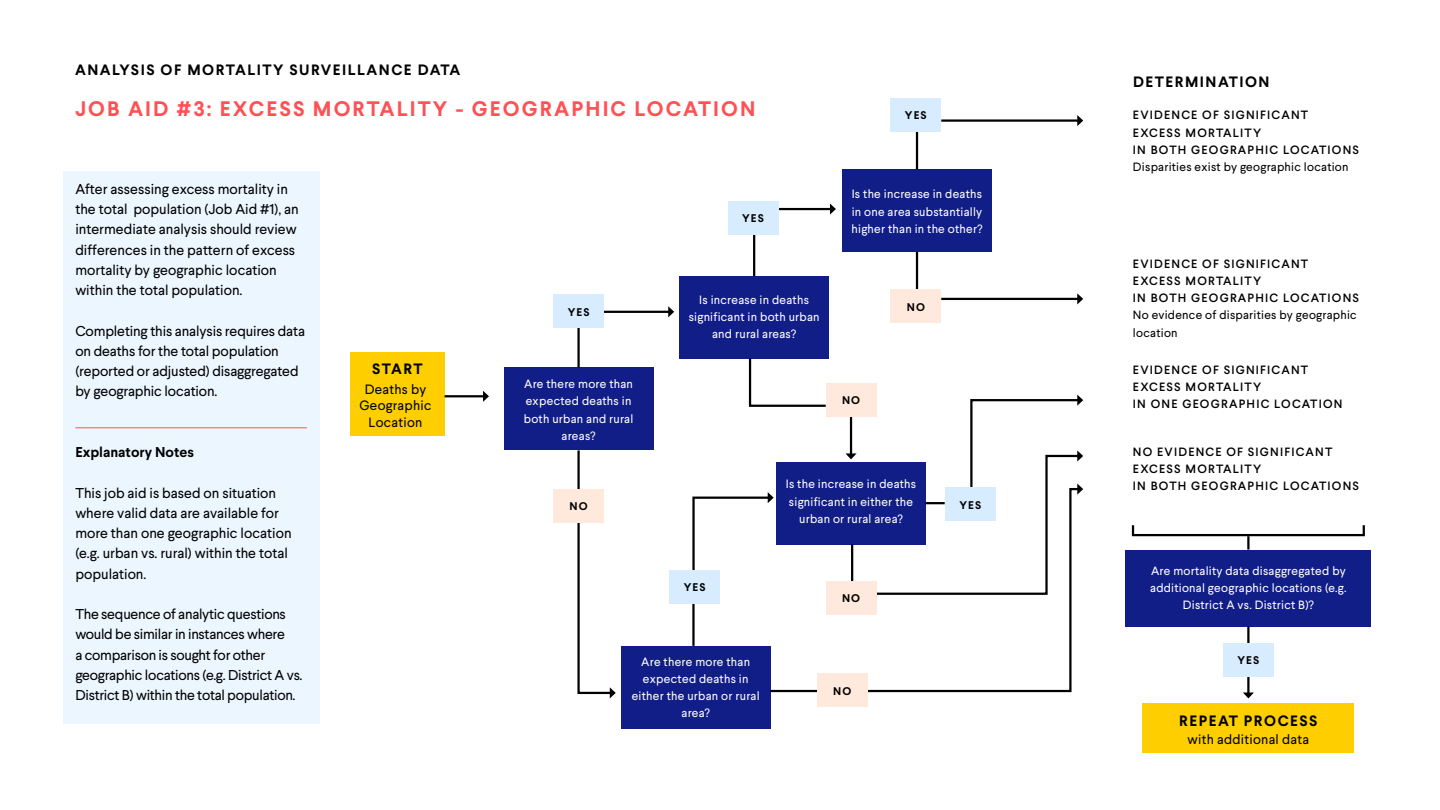
<style>
.page{position:relative;width:1440px;height:810px;background:#fff}
.page>*{position:absolute;margin:0;border:0;box-sizing:border-box;transform-origin:0 0}
.t1{font:700 21px "Larsseit";letter-spacing:.1em;color:#ff5054}
.t2{font:700 15px "Larsseit";letter-spacing:.1em;color:#000}
.t3{font:14.25px/20.2px "Larsseit";color:#000}
.t4{font:14.25px/20.2px "Larsseit";letter-spacing:-.02em;color:#000}
.t5{font:700 14.25px "Larsseit";color:#000}
.t6{font:13.5px/16.5px "Larsseit";letter-spacing:.02em;color:#000;text-align:center}
.t7{font:12px/17.2px "Larsseit";letter-spacing:.02em;color:#fff;text-align:center}
.t8{font:500 12px/17.2px "Larsseit";letter-spacing:.1em;color:#000}
.t9{font:12px/17.2px "Larsseit";letter-spacing:.02em;color:#000}
.t10{font:700 11.18px "Larsseit";letter-spacing:.1em;color:#000}
</style>
<div class="page">
<div style="left:63px;top:171px;width:256px;height:553px;background:#ecf6ff"></div>
<div style="left:504px;top:367px;width:149px;height:83px;background:#121e87"></div>
<div style="left:621px;top:646px;width:149px;height:82px;background:#121e87"></div>
<div style="left:776px;top:462px;width:150px;height:82px;background:#121e87"></div>
<div style="left:1126px;top:550px;width:245px;height:77px;background:#121e87"></div>
<div style="left:680px;top:276px;width:149px;height:83px;background:#121e87"></div>
<div style="left:842px;top:169px;width:150px;height:83px;background:#121e87"></div>
<div style="left:350px;top:352px;width:95px;height:83px;background:#fece00"></div>
<div style="left:1143px;top:704px;width:211px;height:49px;background:#fece00"></div>
<hr style="left:445px;top:395px;width:40px;height:2px;background:#000">
<svg style="left:483px;top:391px;width:6px;height:11px"></svg>
<hr style="left:604px;top:311px;width:66px;height:2px;background:#000">
<svg style="left:668px;top:306px;width:6px;height:11px"></svg>
<hr style="left:778px;top:208px;width:54px;height:2px;background:#000">
<svg style="left:830px;top:204px;width:6px;height:11px"></svg>
<hr style="left:941px;top:298px;width:138px;height:2px;background:#000">
<svg style="left:1077px;top:293px;width:6px;height:11px"></svg>
<hr style="left:941px;top:119px;width:138px;height:3px;background:#000">
<svg style="left:1077px;top:115px;width:6px;height:11px"></svg>
<hr style="left:1247px;top:677px;width:3px;height:18px;background:#000">
<svg style="left:1243px;top:692px;width:11px;height:6px"></svg>
<hr style="left:577px;top:450px;width:3px;height:39px;background:#000">
<hr style="left:916px;top:252px;width:2px;height:41px;background:#000">
<hr style="left:851px;top:544px;width:2px;height:37px;background:#000">
<hr style="left:577px;top:328px;width:3px;height:39px;background:#000">
<hr style="left:753px;top:235px;width:2px;height:41px;background:#000">
<hr style="left:850px;top:417px;width:2px;height:39px;background:#000">
<svg style="left:845px;top:453px;width:12px;height:6px"></svg>
<hr style="left:692px;top:604px;width:3px;height:42px;background:#000">
<hr style="left:770px;top:690px;width:48px;height:2px;background:#000">
<hr style="left:1247px;top:536px;width:3px;height:14px;background:#000">
<hr style="left:1247px;top:626px;width:3px;height:17px;background:#000">
<hr style="left:916px;top:131px;width:2px;height:38px;background:#000">
<div style="left:1132px;top:524px;width:233px;height:12px;border:2px solid #000"></div>
<hr style="left:75px;top:427px;width:232px;height:1px;background:#ff5054">
<svg style="left:577px;top:523px;width:39px;height:175px"></svg>
<svg style="left:748px;top:358px;width:78px;height:49px"></svg>
<svg style="left:692px;top:492px;width:82px;height:78px"></svg>
<svg style="left:865px;top:395px;width:218px;height:298px"></svg>
<div style="left:553px;top:295px;width:51px;height:33px;background:#d8ecff"></div>
<div style="left:728px;top:201px;width:50px;height:34px;background:#d8ecff"></div>
<div style="left:891px;top:98px;width:50px;height:33px;background:#d8ecff"></div>
<div style="left:945px;top:488px;width:51px;height:33px;background:#d8ecff"></div>
<div style="left:1223px;top:643px;width:51px;height:34px;background:#d8ecff"></div>
<div style="left:669px;top:570px;width:51px;height:34px;background:#d8ecff"></div>
<div style="left:553px;top:489px;width:51px;height:34px;background:#ffe9dd"></div>
<div style="left:826px;top:383px;width:50px;height:34px;background:#ffe9dd"></div>
<div style="left:891px;top:290px;width:50px;height:33px;background:#ffe9dd"></div>
<div style="left:826px;top:581px;width:50px;height:34px;background:#ffe9dd"></div>
<div style="left:817px;top:674px;width:51px;height:33px;background:#ffe9dd"></div>
<p class="t2" style="left:75px;top:60px;width:387px">ANALYSIS OF MORTALITY SURVEILLANCE DATA</p>
<h1 class="t1" style="left:75px;top:95px;width:682px">JOB AID #3: EXCESS MORTALITY - GEOGRAPHIC LOCATION</h1>
<p class="t10" style="left:905px;top:108px;width:23px">YES</p>
<p class="t3" style="left:75px;top:179px;width:225px">After assessing excess mortality in the total population (Job Aid #1), an intermediate analysis should review differences in the pattern of excess mortality by geographic location within the total population.</p>
<p class="t3" style="left:75px;top:321px;width:231px">Completing this analysis requires data on deaths for the total population (reported or adjusted) disaggregated by geographic location.</p>
<p class="t2" style="left:372px;top:359px;width:52px">START</p>
<p class="t6" style="left:360px;top:381px;width:73px">Deaths by<br>Geographic<br>Location</p>
<p class="t10" style="left:568px;top:304px;width:23px">YES</p>
<p class="t7" style="left:524px;top:375px;width:111px">Are there more than expected deaths in both urban and rural areas?</p>
<p class="t10" style="left:742px;top:211px;width:23px">YES</p>
<p class="t7" style="left:689px;top:291px;width:132px">Is increase in deaths significant in both urban and rural areas?</p>
<p class="t7" style="left:852px;top:185px;width:132px;text-align:justify">Is the increase in deaths in one area substantially higher than in the other?</p>
<p class="t10" style="left:842px;top:393px;width:20px">NO</p>
<p class="t10" style="left:907px;top:300px;width:20px">NO</p>
<p class="t5" style="left:75px;top:443px;width:120px">Explanatory Notes</p>
<p class="t3" style="left:75px;top:483px;width:218px">This job aid is based on situation where valid data are available for more than one geographic location (e.g. urban vs. rural) within the total population.</p>
<p class="t4" style="left:75px;top:604px;width:229px">The sequence of analytic questions would be similar in instances where<br>a comparison is sought for other geographic locations (e.g. District A vs.<br>District B) within the total population.</p>
<p class="t10" style="left:569px;top:499px;width:20px">NO</p>
<p class="t10" style="left:684px;top:580px;width:23px">YES</p>
<p class="t7" style="left:632px;top:653px;width:129px">Are there more than expected deaths in either the urban or rural area?</p>
<p class="t7" style="left:786px;top:475px;width:132px">Is the increase in deaths significant in either the urban or rural area?</p>
<p class="t10" style="left:842px;top:591px;width:20px">NO</p>
<p class="t10" style="left:833px;top:683px;width:20px">NO</p>
<p class="t10" style="left:959px;top:497px;width:23px">YES</p>
<p class="t2" style="left:1133px;top:73px;width:138px">DETERMINATION</p>
<p class="t8" style="left:1133px;top:107px;width:228px">EVIDENCE OF SIGNIFICANT<br>EXCESS MORTALITY<br>IN BOTH GEOGRAPHIC LOCATIONS</p>
<p class="t9" style="left:1133px;top:158px;width:217px">Disparities exist by geographic location</p>
<p class="t8" style="left:1133px;top:255px;width:228px">EVIDENCE OF SIGNIFICANT<br>EXCESS MORTALITY<br>IN BOTH GEOGRAPHIC LOCATIONS</p>
<p class="t9" style="left:1133px;top:307px;width:225px">No evidence of disparities by geographic location</p>
<p class="t8" style="left:1133px;top:361px;width:211px">EVIDENCE OF SIGNIFICANT<br>EXCESS MORTALITY<br>IN ONE GEOGRAPHIC LOCATION</p>
<p class="t8" style="left:1133px;top:443px;width:228px">NO EVIDENCE OF SIGNIFICANT<br>EXCESS MORTALITY<br>IN BOTH GEOGRAPHIC LOCATIONS</p>
<p class="t7" style="left:1150px;top:562px;width:198px">Are mortality data disaggregated by additional geographic locations (e.g.<br>District A vs. District B)?</p>
<p class="t10" style="left:1238px;top:653px;width:23px">YES</p>
<p class="t2" style="left:1179px;top:711px;width:140px">REPEAT PROCESS</p>
<p class="t6" style="left:1188px;top:731px;width:123px">with additional data</p>
</div>
